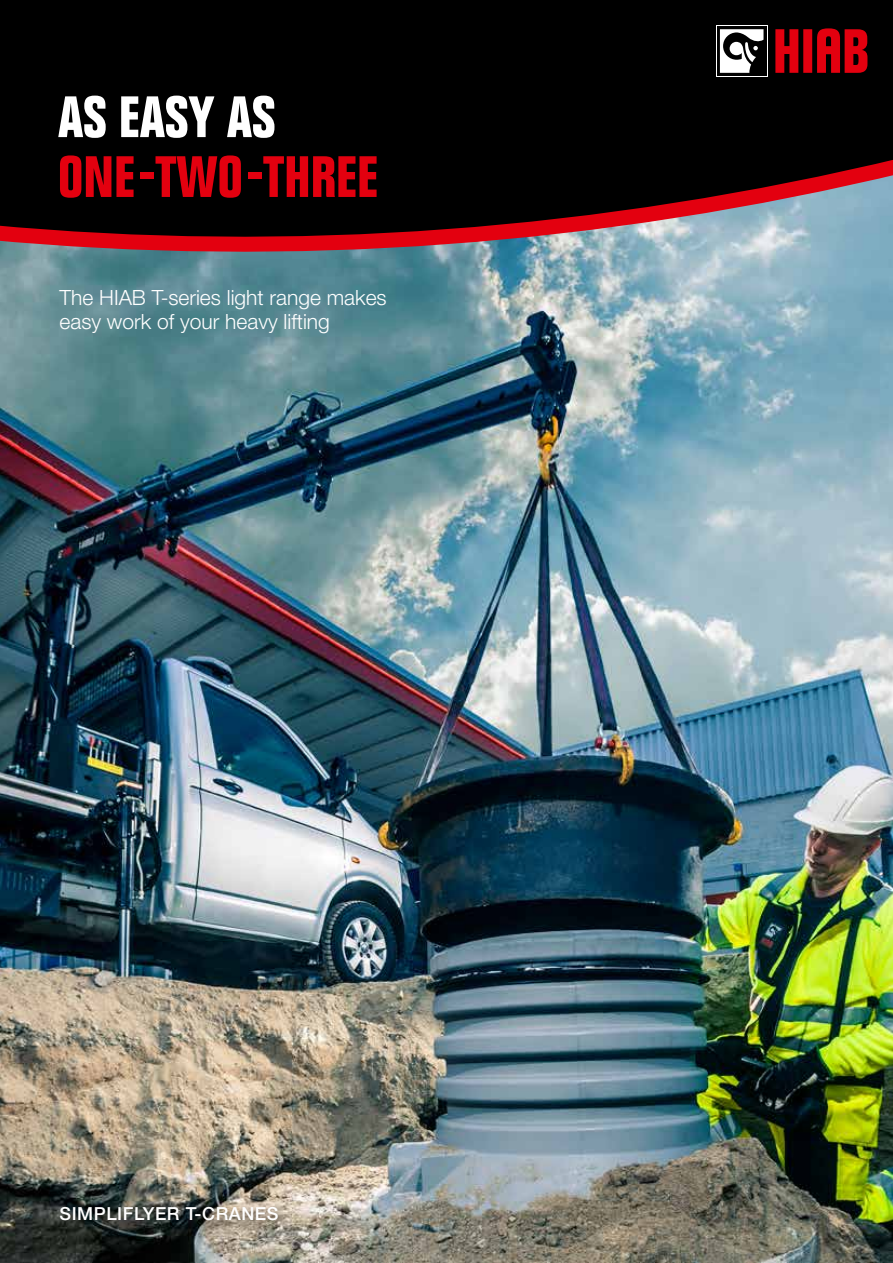
<style>
.page{position:relative;width:893px;height:1263px;background:#000}
.page>*{position:absolute;margin:0;border:0;box-sizing:border-box;transform-origin:0 0}
.t1{font:700 condensed 57px "Folio Std";color:#e3000f}
.t2{font:700 condensed 57px "Folio Std";color:#fff}
.t3{font:300 21px/24px "Helvetica Neue LT Std";color:#fff}
.t4{font:500 18px "Helvetica Neue LT Pro";letter-spacing:.03em;color:#fff}
</style>
<div class="page">
<img style="left:0;top:253px;width:893px;height:1010px">
<svg style="left:0;top:159px;width:893px;height:94px"></svg>
<svg style="left:716px;top:26px;width:51px;height:51px"></svg>
<svg style="left:717px;top:26px;width:49px;height:50px"></svg>
<svg style="left:720px;top:29px;width:43px;height:44px"></svg>
<svg style="left:775px;top:28px;width:92px;height:45px"></svg>
<div style="left:53px;top:1200px;width:235px;height:31px;background:#000;opacity:.4"></div>
<h1 class="t2" style="left:58px;top:85px;width:219px">AS EASY AS</h1>
<h1 class="t1" style="left:58px;top:145px;width:321px">ONE-TWO-THREE</h1>
<p class="t3" style="left:60px;top:285px;width:329px">The HIAB T-series light range makes easy work of your heavy lifting</p>
<p class="t4" style="left:60px;top:1203px;width:220px">SIMPLIFLYER T-CRANES</p>
</div>
